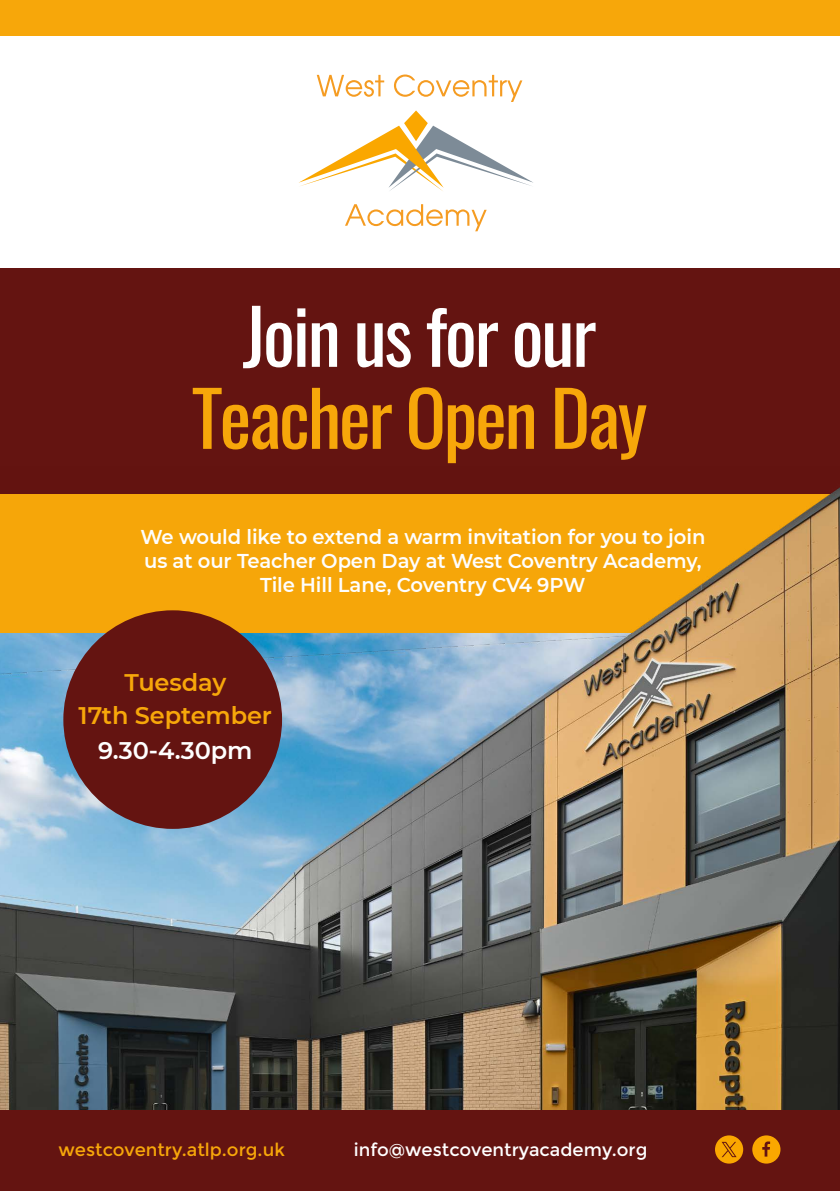
<style>
.page{position:relative;width:840px;height:1191px;background:#fff}
.page>*{position:absolute;margin:0;border:0;box-sizing:border-box;transform-origin:0 0}
.t1{font:75.4px "Oswald";letter-spacing:-.03em;color:#f7a70a}
.t2{font:75.4px "Oswald";letter-spacing:-.03em;color:#fff}
.t3{font:600 24px/33px "Montserrat";letter-spacing:-.005em;color:#f7a70a;text-align:center}
.t4{font:600 24px "Montserrat";letter-spacing:-.005em;color:#fff}
.t5{font:600 20px/24px "Montserrat";letter-spacing:-.005em;color:#fff;text-align:center}
.t6{font:18px "Montserrat";color:#fff}
.t7{font:18px "Montserrat";color:#f7a70a}
</style>
<div class="page">
<div style="left:0;top:268px;width:839px;height:364px;background:#641411"></div>
<svg style="left:299px;top:110px;width:234px;height:81px"></svg>
<svg style="left:316px;top:75px;width:68px;height:22px"></svg>
<svg style="left:394px;top:74px;width:128px;height:28px"></svg>
<svg style="left:345px;top:204px;width:141px;height:27px"></svg>
<div style="left:0;top:0;width:839px;height:36px;background:#f7a70a"></div>
<img style="left:0;top:488px;width:839px;height:623px">
<div style="left:63px;top:610px;width:219px;height:219px;background:#641411;border-radius:50%"></div>
<div style="left:0;top:1111px;width:839px;height:80px;background:#641411"></div>
<svg style="left:752px;top:1135px;width:28px;height:28px"></svg>
<svg style="left:715px;top:1135px;width:27px;height:28px"></svg>
<h1 class="t2" style="left:242px;top:269px;width:355px">Join us for our</h1>
<h1 class="t1" style="left:191px;top:351px;width:457px">Teacher Open Day</h1>
<p class="t5" style="left:140px;top:524px;width:566px">We would like to extend a warm invitation for you to join us at our Teacher Open Day at West Coventry Academy,<br>Tile Hill Lane, Coventry CV4 9PW</p>
<p class="t3" style="left:79px;top:665px;width:195px">Tuesday<br>17th September</p>
<p class="t4" style="left:98px;top:733px;width:155px">9.30-4.30pm</p>
<p class="t7" style="left:58px;top:1138px;width:228px">westcoventry.atlp.org.uk</p>
<p class="t6" style="left:354px;top:1138px;width:295px">info@westcoventryacademy.org</p>
</div>
